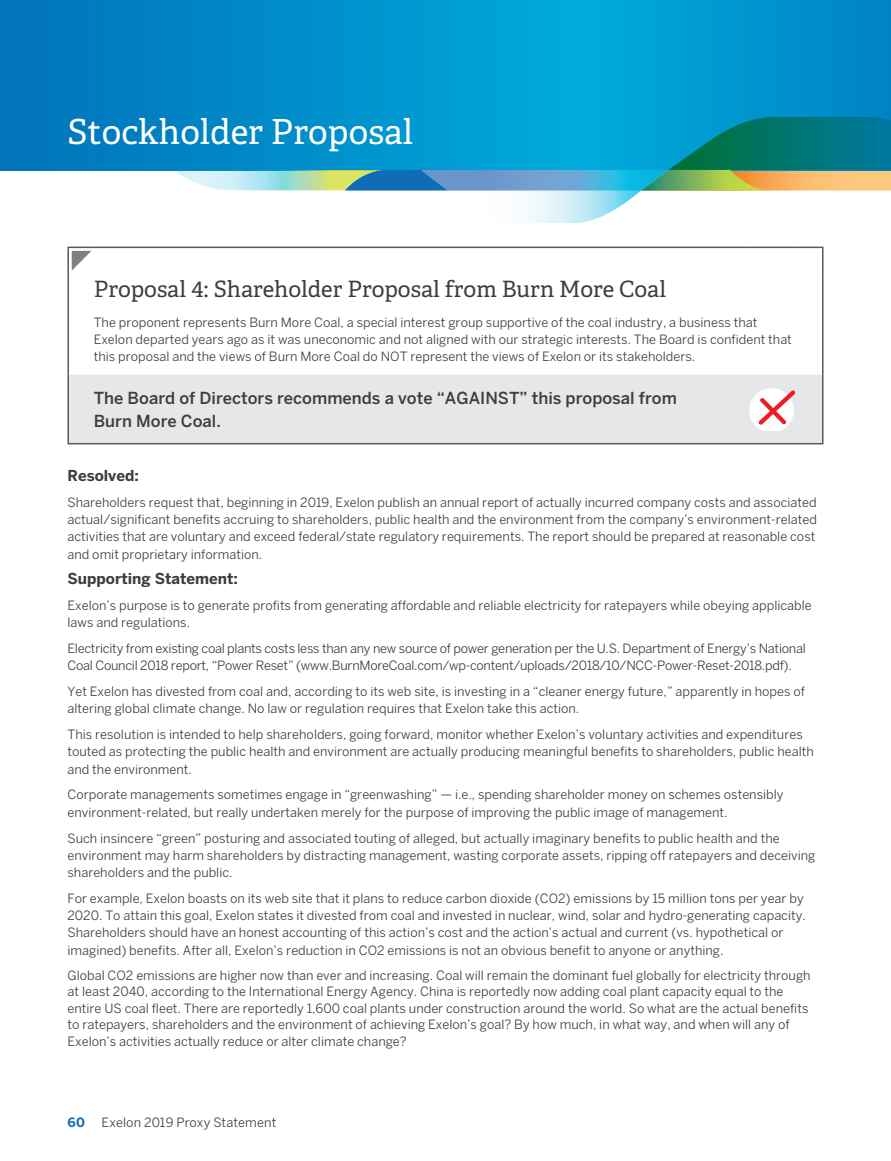
<style>
.page{position:relative;width:891px;height:1161px;background:#fff}
.page>*{position:absolute;margin:0;border:0;box-sizing:border-box;transform-origin:0 0}
.t1{font:34.5px "Adelle";color:#fff}
.t2{font:22.5px "Adelle";color:#3e3e3f}
.t3{font:500 16.5px/22.5px "Benton Sans";color:#3e3e3f}
.t4{font:700 15px "Benton Sans";color:#3e3e3f}
.t5{font:12.75px/17.2px "Benton Sans";color:#3e3e3f}
.t6{font:12.75px/17.2px "Benton Sans";letter-spacing:-.02em;color:#3e3e3f}
.t7{font:700 12.75px "Benton Sans";color:#0d6cb6}
</style>
<div class="page">
<svg style="left:0;top:0;width:891px;height:170px;background:#0090cc"></svg>
<svg style="left:668px;top:117px;width:223px;height:53px;background:#007c84"></svg>
<svg style="left:526px;top:191px;width:115px;height:32px"></svg>
<svg style="left:386px;top:170px;width:505px;height:21px;background:#86a99f"></svg>
<svg style="left:174px;top:170px;width:212px;height:21px;background:#aad6c9"></svg>
<div style="left:69px;top:375px;width:753px;height:68px;background:#e6e7e9"></div>
<hr style="left:67px;top:248px;width:2px;height:25px;background:#57585a">
<hr style="left:94px;top:247px;width:655px;height:1px;background:#57585a">
<hr style="left:749px;top:247px;width:48px;height:1px;background:#57585a">
<svg style="left:797px;top:247px;width:27px;height:1px"></svg>
<hr style="left:822px;top:248px;width:2px;height:25px;background:#57585a">
<hr style="left:67px;top:273px;width:2px;height:102px;background:#57585a">
<hr style="left:822px;top:273px;width:2px;height:102px;background:#57585a">
<hr style="left:67px;top:375px;width:2px;height:68px;background:#57585a">
<hr style="left:822px;top:375px;width:2px;height:68px;background:#57585a">
<svg style="left:67px;top:443px;width:27px;height:1px"></svg>
<hr style="left:94px;top:443px;width:655px;height:1px;background:#57585a">
<hr style="left:749px;top:443px;width:48px;height:1px;background:#57585a">
<svg style="left:797px;top:443px;width:27px;height:1px"></svg>
<svg style="left:67px;top:247px;width:27px;height:24px"></svg>
<svg style="left:749px;top:388px;width:48px;height:42px"></svg>
<h1 class="t1" style="left:68px;top:111px;width:347px">Stockholder Proposal</h1>
<h2 class="t2" style="left:94px;top:275px;width:574px">Proposal 4: Shareholder Proposal from Burn More Coal</h2>
<p class="t5" style="left:94px;top:313px;width:700px">The proponent represents Burn More Coal, a special interest group supportive of the coal industry, a business that<br>Exelon departed years ago as it was uneconomic and not aligned with our strategic interests. The Board is confident that this proposal and the views of Burn More Coal do NOT represent the views of Exelon or its stakeholders.</p>
<p class="t3" style="left:94px;top:387px;width:585px">The Board of Directors recommends a vote “AGAINST” this proposal from<br>Burn More Coal.</p>
<p class="t4" style="left:68px;top:467px;width:73px">Resolved:</p>
<p class="t5" style="left:68px;top:494px;width:751px;text-align:justify">Shareholders request that, beginning in 2019, Exelon publish an annual report of actually incurred company costs and associated actual/significant benefits accruing to shareholders, public health and the environment from the company’s environment-related activities that are voluntary and exceed federal/state regulatory requirements. The report should be prepared at reasonable cost and omit proprietary information.</p>
<p class="t4" style="left:68px;top:570px;width:172px">Supporting Statement:</p>
<p class="t5" style="left:68px;top:597px;width:746px">Exelon’s purpose is to generate profits from generating affordable and reliable electricity for ratepayers while obeying applicable laws and regulations.</p>
<p class="t6" style="left:68px;top:640px;width:740px">Electricity from existing coal plants costs less than any new source of power generation per the U.S. Department of Energy’s National<br>Coal Council 2018 report, “Power Reset” (www.BurnMoreCoal.com/wp-content/uploads/2018/10/NCC-Power-Reset-2018.pdf).</p>
<p class="t5" style="left:68px;top:683px;width:739px">Yet Exelon has divested from coal and, according to its web site, is investing in a “cleaner energy future,” apparently in hopes of altering global climate change. No law or regulation requires that Exelon take this action.</p>
<p class="t5" style="left:68px;top:726px;width:748px">This resolution is intended to help shareholders, going forward, monitor whether Exelon’s voluntary activities and expenditures touted as protecting the public health and environment are actually producing meaningful benefits to shareholders, public health and the environment.</p>
<p class="t5" style="left:68px;top:786px;width:718px">Corporate managements sometimes engage in “greenwashing” — i.e., spending shareholder money on schemes ostensibly environment-related, but really undertaken merely for the purpose of improving the public image of management.</p>
<p class="t5" style="left:68px;top:829px;width:749px">Such insincere “green” posturing and associated touting of alleged, but actually imaginary benefits to public health and the environment may harm shareholders by distracting management, wasting corporate assets, ripping off ratepayers and deceiving shareholders and the public.</p>
<p class="t5" style="left:68px;top:889px;width:740px">For example, Exelon boasts on its web site that it plans to reduce carbon dioxide (CO2) emissions by 15 million tons per year by 2020. To attain this goal, Exelon states it divested from coal and invested in nuclear, wind, solar and hydro-generating capacity.<br>Shareholders should have an honest accounting of this action’s cost and the action’s actual and current (vs. hypothetical or imagined) benefits. After all, Exelon’s reduction in CO2 emissions is not an obvious benefit to anyone or anything.</p>
<p class="t5" style="left:68px;top:966px;width:745px;line-height:16.5px">Global CO2 emissions are higher now than ever and increasing. Coal will remain the dominant fuel globally for electricity through at least 2040, according to the International Energy Agency. China is reportedly now adding coal plant capacity equal to the entire US coal fleet. There are reportedly 1,600 coal plants under construction around the world. So what are the actual benefits to ratepayers, shareholders and the environment of achieving Exelon’s goal? By how much, in what way, and when will any of Exelon’s activities actually reduce or alter climate change?</p>
<p class="t7" style="left:68px;top:1115px;width:19px">60</p>
<p class="t5" style="left:102px;top:1114px;width:176px">Exelon 2019 Proxy Statement</p>
</div>
